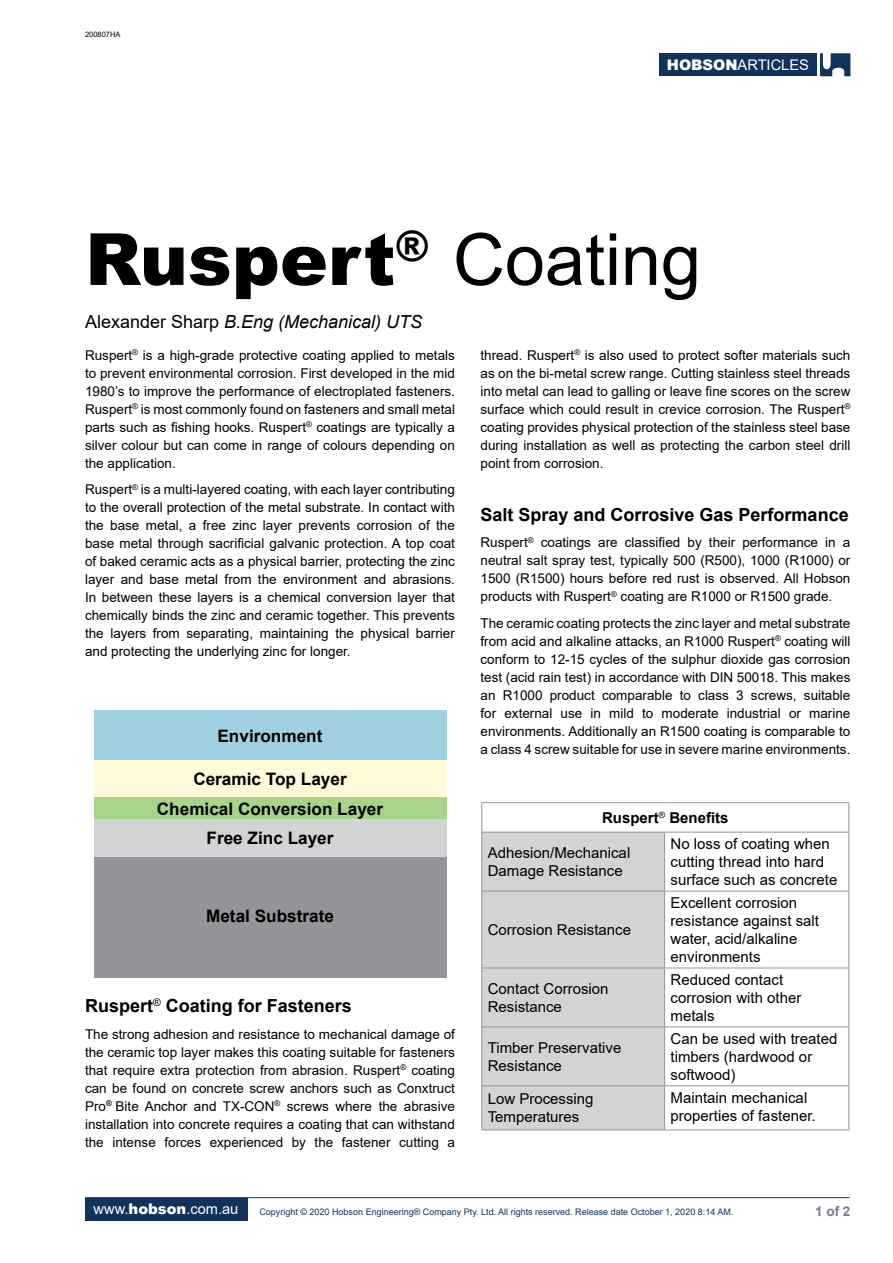
<style>
.page{position:relative;width:893px;height:1263px;background:#fff}
.page>*{position:absolute;margin:0;border:0;box-sizing:border-box;transform-origin:0 0}
.t1{font:900 72px "Arial";color:#000}
.t2{font:700 18px "Arial";color:#000}
.t3{font:italic 18px "Arial";color:#000}
.t4{font:700 17.1px/29.5px "Arial";color:#000;text-align:center}
.t5{font:15px/18px "Arial";color:#000}
.t6{font:700 15px "Arial";color:#000}
.t7{font:14.7px "Arial";color:#fff}
.t8{font:13.5px/18px "Arial";color:#000;text-align:justify}
.t9{font:700 13.5px "Arial";color:#777b97}
.t10{font:9px "Arial";color:#11325b}
.t11{font:7.5px "Arial";color:#000}
.s1{font-weight:900}
.s2{font-weight:400}
.s3{font-style:normal}
</style>
<div class="page">
<div style="left:659px;top:53px;width:157px;height:23px;background:#11325b"></div>
<svg style="left:820px;top:53px;width:30px;height:23px"></svg>
<hr style="left:85px;top:1197px;width:764px;height:1px;background:#11325b">
<div style="left:85px;top:1197px;width:162px;height:23px;background:#11325b"></div>
<div style="left:94px;top:710px;width:352px;height:49px;background:#a0d0e2"></div>
<div style="left:94px;top:759px;width:352px;height:38px;background:#fefad8"></div>
<div style="left:94px;top:797px;width:352px;height:22px;background:#a8d48a"></div>
<div style="left:94px;top:819px;width:352px;height:38px;background:#d1d3d4"></div>
<div style="left:94px;top:857px;width:352px;height:121px;background:#939598"></div>
<svg style="left:482px;top:833px;width:182px;height:296px;background:#cfd1d2"></svg>
<hr style="left:481px;top:802px;width:184px;height:1px;background:#939598">
<svg style="left:481px;top:803px;width:1px;height:29px"></svg>
<hr style="left:665px;top:802px;width:184px;height:1px;background:#939598">
<svg style="left:848px;top:803px;width:1px;height:29px"></svg>
<hr style="left:481px;top:832px;width:184px;height:1px;background:#939598">
<hr style="left:481px;top:832px;width:1px;height:59px;background:#939598">
<hr style="left:665px;top:832px;width:184px;height:1px;background:#939598">
<hr style="left:664px;top:832px;width:1px;height:59px;background:#939598">
<hr style="left:848px;top:832px;width:1px;height:59px;background:#939598">
<hr style="left:481px;top:891px;width:184px;height:1px;background:#939598">
<hr style="left:481px;top:891px;width:1px;height:76px;background:#939598">
<hr style="left:665px;top:891px;width:184px;height:1px;background:#939598">
<hr style="left:664px;top:891px;width:1px;height:76px;background:#939598">
<hr style="left:848px;top:891px;width:1px;height:76px;background:#939598">
<hr style="left:481px;top:967px;width:184px;height:1px;background:#939598">
<hr style="left:481px;top:968px;width:1px;height:58px;background:#939598">
<hr style="left:665px;top:967px;width:184px;height:1px;background:#939598">
<hr style="left:664px;top:968px;width:1px;height:58px;background:#939598">
<hr style="left:848px;top:968px;width:1px;height:58px;background:#939598">
<hr style="left:481px;top:1026px;width:184px;height:1px;background:#939598">
<hr style="left:481px;top:1027px;width:1px;height:58px;background:#939598">
<hr style="left:665px;top:1026px;width:184px;height:1px;background:#939598">
<hr style="left:664px;top:1027px;width:1px;height:58px;background:#939598">
<hr style="left:848px;top:1027px;width:1px;height:58px;background:#939598">
<hr style="left:481px;top:1085px;width:184px;height:1px;background:#939598">
<hr style="left:481px;top:1086px;width:1px;height:43px;background:#939598">
<hr style="left:665px;top:1085px;width:184px;height:1px;background:#939598">
<hr style="left:664px;top:1086px;width:1px;height:43px;background:#939598">
<hr style="left:848px;top:1086px;width:1px;height:43px;background:#939598">
<hr style="left:481px;top:1129px;width:184px;height:1px;background:#939598">
<hr style="left:665px;top:1129px;width:184px;height:1px;background:#939598">
<p class="t11" style="left:85px;top:29px;width:37px">200807HA</p>
<p class="t7" style="left:667px;top:55px;width:144px"><span class="s1">HOBSON</span>ARTICLES</p>
<h1 class="t1" style="left:85px;top:207px;width:617px">Ruspert<sup>®</sup> <span class="s2">Coating</span></h1>
<h2 class="t3" style="left:85px;top:310px;width:339px"><span class="s3">Alexander Sharp</span> B.Eng (Mechanical) UTS</h2>
<p class="t8" style="left:85px;top:346px;width:371px">Ruspert<sup>®</sup> is a high-grade protective coating applied to metals to prevent environmental corrosion. First developed in the mid 1980’s to improve the performance of electroplated fasteners.<br>Ruspert<sup>®</sup> is most commonly found on fasteners and small metal parts such as fishing hooks. Ruspert<sup>®</sup> coatings are typically a silver colour but can come in range of colours depending on the application.</p>
<p class="t8" style="left:85px;top:480px;width:371px">Ruspert<sup>®</sup> is a multi-layered coating, with each layer contributing to the overall protection of the metal substrate. In contact with the base metal, a free zinc layer prevents corrosion of the base metal through sacrificial galvanic protection. A top coat of baked ceramic acts as a physical barrier, protecting the zinc layer and base metal from the environment and abrasions.<br>In between these layers is a chemical conversion layer that chemically binds the zinc and ceramic together. This prevents the layers from separating, maintaining the physical barrier and protecting the underlying zinc for longer.</p>
<p class="t4" style="left:218px;top:721px;width:106px">Environment</p>
<p class="t4" style="left:157px;top:764px;width:228px">Ceramic Top Layer<br>Chemical Conversion Layer<br>Free Zinc Layer</p>
<p class="t4" style="left:206px;top:901px;width:129px">Metal Substrate</p>
<h2 class="t2" style="left:85px;top:993px;width:268px">Ruspert<sup>®</sup> Coating for Fasteners</h2>
<p class="t8" style="left:85px;top:1025px;width:371px">The strong adhesion and resistance to mechanical damage of the ceramic top layer makes this coating suitable for fasteners that require extra protection from abrasion. Ruspert<sup>®</sup> coating can be found on concrete screw anchors such as Conxtruct Pro<sup>®</sup> Bite Anchor and TX-CON<sup>®</sup> screws where the abrasive installation into concrete requires a coating that can withstand the intense forces experienced by the fastener cutting a</p>
<p class="t8" style="left:480px;top:346px;width:371px">thread. Ruspert<sup>®</sup> is also used to protect softer materials such as on the bi-metal screw range. Cutting stainless steel threads into metal can lead to galling or leave fine scores on the screw surface which could result in crevice corrosion. The Ruspert<sup>® </sup>coating provides physical protection of the stainless steel base during installation as well as protecting the carbon steel drill point from corrosion.</p>
<h2 class="t2" style="left:480px;top:502px;width:370px">Salt Spray and Corrosive Gas Performance</h2>
<p class="t8" style="left:480px;top:533px;width:371px">Ruspert<sup>®</sup> coatings are classified by their performance in a neutral salt spray test, typically 500 (R500), 1000 (R1000) or 1500 (R1500) hours before red rust is observed. All Hobson products with Ruspert<sup>®</sup> coating are R1000 or R1500 grade.</p>
<p class="t8" style="left:480px;top:614px;width:371px">The ceramic coating protects the zinc layer and metal substrate from acid and alkaline attacks, an R1000 Ruspert<sup>®</sup> coating will conform to 12-15 cycles of the sulphur dioxide gas corrosion test (acid rain test) in accordance with DIN 50018. This makes an R1000 product comparable to class 3 screws, suitable for external use in mild to moderate industrial or marine environments. Additionally an R1500 coating is comparable to a class 4 screw suitable for use in severe marine environments.</p>
<p class="t6" style="left:602px;top:807px;width:128px">Ruspert<sup>®</sup> Benefits</p>
<p class="t5" style="left:488px;top:844px;width:144px">Adhesion/Mechanical<br>Damage Resistance</p>
<p class="t5" style="left:671px;top:835px;width:168px">No loss of coating when cutting thread into hard surface such as concrete</p>
<p class="t5" style="left:488px;top:921px;width:145px">Corrosion Resistance</p>
<p class="t5" style="left:671px;top:894px;width:150px">Excellent corrosion resistance against salt water, acid/alkaline environments</p>
<p class="t5" style="left:488px;top:979px;width:122px">Contact Corrosion<br>Resistance</p>
<p class="t5" style="left:671px;top:970px;width:132px">Reduced contact corrosion with other metals</p>
<p class="t5" style="left:488px;top:1038px;width:135px">Timber Preservative<br>Resistance</p>
<p class="t5" style="left:671px;top:1029px;width:168px">Can be used with treated timbers (hardwood or softwood)</p>
<p class="t5" style="left:488px;top:1090px;width:107px">Low Processing<br>Temperatures</p>
<p class="t5" style="left:671px;top:1088px;width:147px">Maintain mechanical properties of fastener.</p>
<p class="t7" style="left:94px;top:1199px;width:146px">www.<span class="s1">hobson</span>.com.au</p>
<p class="t10" style="left:259px;top:1205px;width:475px">Copyright © 2020 Hobson Engineering® Company Pty. Ltd. All rights reserved. Release date October 1, 2020 8:14 AM.</p>
<p class="t9" style="left:815px;top:1202px;width:37px">1 of 2</p>
</div>
